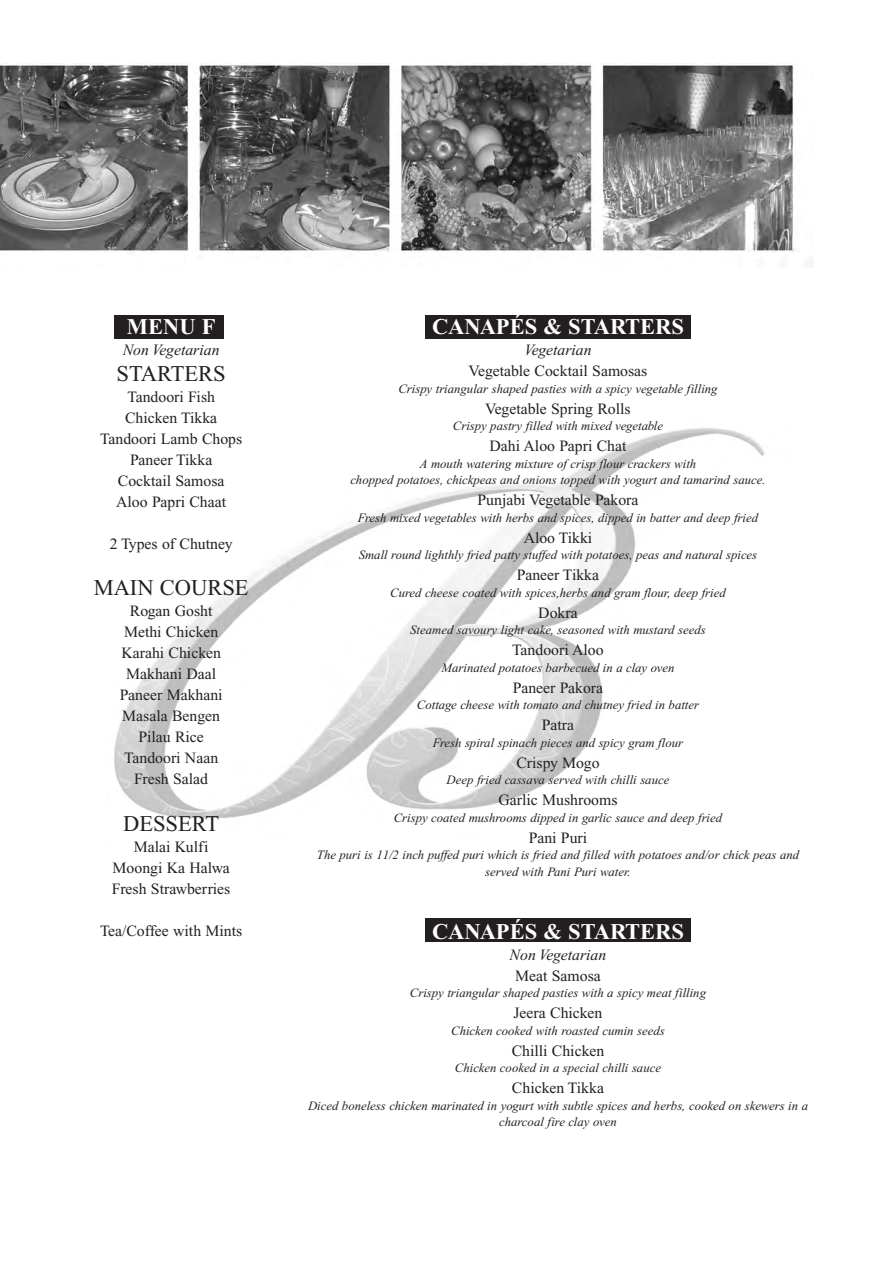
<style>
.page{position:relative;width:893px;height:1263px;background:#fff}
.page>*{position:absolute;margin:0;border:0;box-sizing:border-box;transform-origin:0 0}
.t1{font:700 22.5px "Times New Roman";color:#fff}
.t2{font:22.5px "Times New Roman";color:#231f20}
.t3{font:15.75px/21px "Times New Roman";color:#231f20;text-align:center}
.t4{font:italic 15.75px "Times New Roman";color:#231f20}
.t5{font:italic 12.75px/16.5px "Times New Roman";color:#231f20;text-align:center}
</style>
<div class="page">
<img style="left:114px;top:428px;width:651px;height:391px">
<div style="left:115px;top:315px;width:109px;height:23px;background:#231f20"></div>
<div style="left:426px;top:315px;width:265px;height:23px;background:#231f20"></div>
<div style="left:426px;top:918px;width:265px;height:24px;background:#231f20"></div>
<img style="left:0;top:64px;width:796px;height:190px">
<h1 class="t1" style="left:127px;top:319px;width:90px">MENU F</h1>
<p class="t4" style="left:123px;top:344px;width:98px">Non Vegetarian</p>
<h1 class="t2" style="left:117px;top:365px;width:111px">STARTERS</h1>
<p class="t3" style="left:100px;top:387px;width:144px">Tandoori Fish<br>Chicken Tikka<br>Tandoori Lamb Chops<br>Paneer Tikka<br>Cocktail Samosa<br>Aloo Papri Chaat</p>
<p class="t3" style="left:110px;top:534px;width:124px">2 Types of Chutney</p>
<h1 class="t2" style="left:94px;top:580px;width:156px">MAIN COURSE</h1>
<p class="t3" style="left:120px;top:602px;width:104px">Rogan Gosht<br>Methi Chicken<br>Karahi Chicken<br>Makhani Daal<br>Paneer Makhani<br>Masala Bengen<br>Pilau Rice<br>Tandoori Naan<br>Fresh Salad</p>
<h1 class="t2" style="left:123px;top:815px;width:98px">DESSERT</h1>
<p class="t3" style="left:112px;top:837px;width:120px">Malai Kulfi<br>Moongi Ka Halwa<br>Fresh Strawberries</p>
<p class="t3" style="left:100px;top:921px;width:144px">Tea/Coffee with Mints</p>
<h1 class="t1" style="left:432px;top:319px;width:253px">CANAPÉS &amp; STARTERS</h1>
<p class="t4" style="left:524px;top:344px;width:69px">Vegetarian</p>
<p class="t3" style="left:469px;top:362px;width:180px">Vegetable Cocktail Samosas</p>
<p class="t5" style="left:398px;top:381px;width:321px">Crispy triangular shaped pasties with a spicy vegetable filling</p>
<p class="t3" style="left:485px;top:399px;width:147px">Vegetable Spring Rolls</p>
<p class="t5" style="left:453px;top:419px;width:212px">Crispy pastry filled with mixed vegetable</p>
<p class="t3" style="left:489px;top:437px;width:139px">Dahi Aloo Papri Chat</p>
<p class="t5" style="left:350px;top:456px;width:416px">A mouth watering mixture of crisp flour crackers with<br>chopped potatoes, chickpeas and onions topped with yogurt and tamarind sauce.</p>
<p class="t3" style="left:478px;top:491px;width:162px">Punjabi Vegetable Pakora</p>
<p class="t5" style="left:358px;top:510px;width:402px">Fresh mixed vegetables with herbs and spices, dipped in batter and deep fried</p>
<p class="t3" style="left:524px;top:528px;width:70px">Aloo Tikki</p>
<p class="t5" style="left:359px;top:548px;width:400px">Small round lighthly fried patty stuffed with potatoes, peas and natural spices</p>
<p class="t3" style="left:517px;top:566px;width:84px">Paneer Tikka</p>
<p class="t5" style="left:390px;top:585px;width:337px">Cured cheese coated with spices,herbs and gram flour, deep fried</p>
<p class="t3" style="left:538px;top:603px;width:41px">Dokra</p>
<p class="t5" style="left:410px;top:623px;width:297px">Steamed savoury light cake, seasoned with mustard seeds</p>
<p class="t3" style="left:512px;top:641px;width:93px">Tandoori Aloo</p>
<p class="t5" style="left:442px;top:660px;width:234px">Marinated potatoes barbecued in a clay oven</p>
<p class="t3" style="left:513px;top:678px;width:92px">Paneer Pakora</p>
<p class="t5" style="left:417px;top:698px;width:284px">Cottage cheese with tomato and chutney fried in batter</p>
<p class="t3" style="left:542px;top:716px;width:34px">Patra</p>
<p class="t5" style="left:433px;top:735px;width:252px">Fresh spiral spinach pieces and spicy gram flour</p>
<p class="t3" style="left:516px;top:753px;width:85px">Crispy Mogo</p>
<p class="t5" style="left:447px;top:773px;width:224px">Deep fried cassava served with chilli sauce</p>
<p class="t3" style="left:498px;top:791px;width:120px">Garlic Mushrooms</p>
<p class="t5" style="left:394px;top:810px;width:330px">Crispy coated mushrooms dipped in garlic sauce and deep fried</p>
<p class="t3" style="left:529px;top:828px;width:60px">Pani Puri</p>
<p class="t5" style="left:317px;top:848px;width:484px">The puri is 11/2 inch puffed puri which is fried and filled with potatoes and/or chick peas and served with Pani Puri water.</p>
<h1 class="t1" style="left:432px;top:924px;width:253px">CANAPÉS &amp; STARTERS</h1>
<p class="t4" style="left:510px;top:949px;width:98px">Non Vegetarian</p>
<p class="t3" style="left:515px;top:966px;width:87px">Meat Samosa</p>
<p class="t5" style="left:410px;top:986px;width:298px">Crispy triangular shaped pasties with a spicy meat filling</p>
<p class="t3" style="left:513px;top:1004px;width:91px">Jeera Chicken</p>
<p class="t5" style="left:451px;top:1023px;width:215px">Chicken cooked with roasted cumin seeds</p>
<p class="t3" style="left:512px;top:1041px;width:94px">Chilli Chicken</p>
<p class="t5" style="left:455px;top:1061px;width:208px">Chicken cooked in a special chilli sauce</p>
<p class="t3" style="left:512px;top:1079px;width:94px">Chicken Tikka</p>
<p class="t5" style="left:308px;top:1098px;width:502px">Diced boneless chicken marinated in yogurt with subtle spices and herbs, cooked on skewers in a charcoal fire clay oven</p>
</div>
